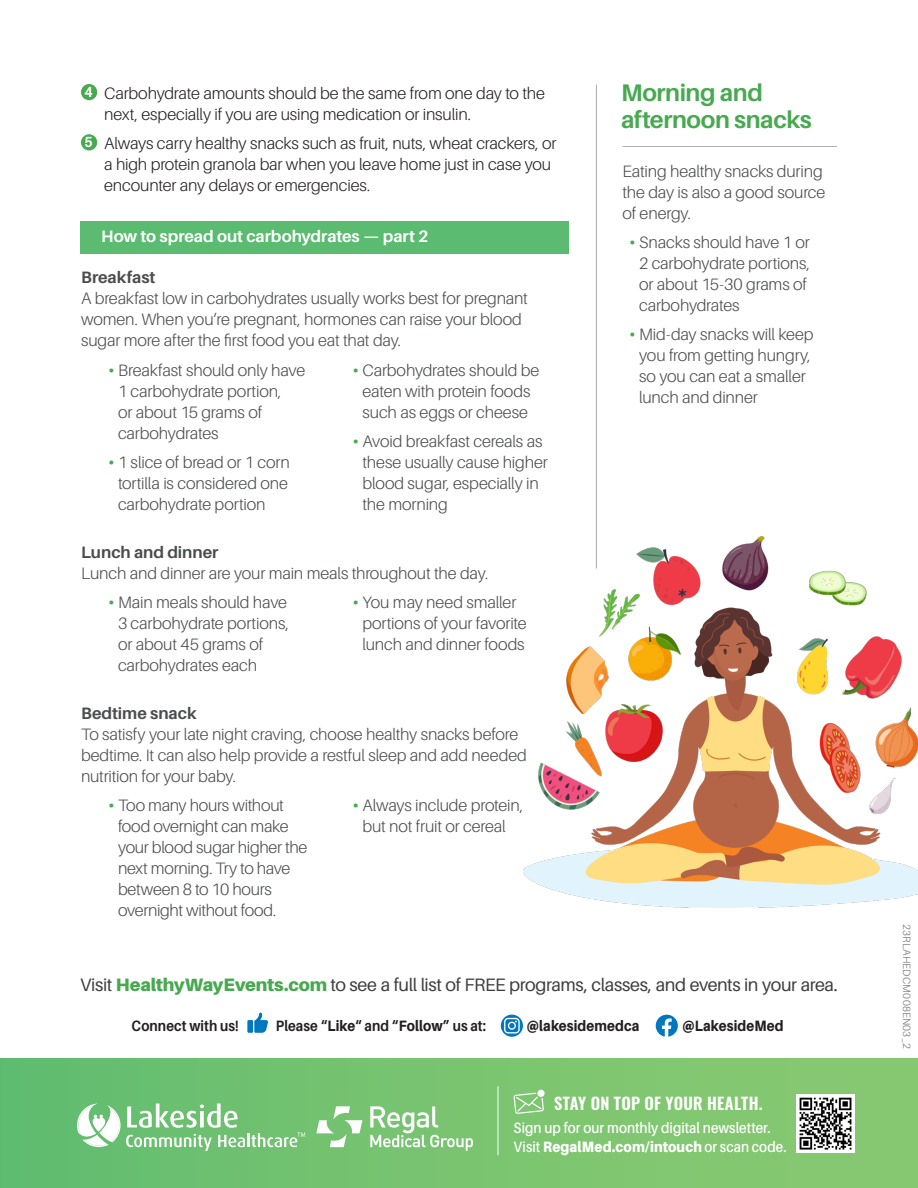
<style>
.page{position:relative;width:918px;height:1188px;background:#fff}
.page>*{position:absolute;margin:0;border:0;box-sizing:border-box;transform-origin:0 0}
.t1{font:700 24px/27px "Aileron";letter-spacing:-.015em;color:#48a951}
.t2{font:18px "Aileron";letter-spacing:-.025em;color:#3e3e3f}
.Body{font:300 16.5px/21px "Aileron";letter-spacing:-.01em;color:#4b4c4d}
.Body-2{font:300 16.5px/21px "Aileron";letter-spacing:-.01em;color:#231f20}
.Body-3{font:700 16.5px "Aileron";color:#4b4c4d}
.Body-4{font:700 16.5px "Aileron";letter-spacing:-.005em;color:#fff}
.Body-5{font:16.35px "Oswald";letter-spacing:.01em;color:#fff}
.Body-6{font:600 15px/19.5px "Aileron";color:#fff;scale:.89 1}
.Body-7{font:700 15px "Aileron";letter-spacing:.01em;color:#231f20;scale:.89 1}
.Body-8{font:800 15px "Aileron";letter-spacing:.01em;color:#231f20;scale:.89 1}
.t3{font:700 14.7px "Aileron";color:#fff;scale:.9 1}
.Body-9{font:300 10.5px "Aileron";letter-spacing:.015em;color:#717275}
.s1{font-weight:600;font-size:18px;color:#48a951}
.s2{font-weight:900;color:#48a951}
.s3{font-weight:800}
.s4{font-weight:900}
</style>
<div class="page">
<div style="left:81px;top:84px;width:16px;height:16px;background:#48a951;border-radius:50%"></div>
<div style="left:81px;top:134px;width:16px;height:16px;background:#48a951;border-radius:50%"></div>
<hr style="left:596px;top:85px;width:1px;height:483px;background:#a8a9ad">
<div style="left:81px;top:222px;width:488px;height:32px;background:#5bbb70"></div>
<hr style="left:622px;top:146px;width:215px;height:1px;background:#a8a9ad">
<img style="left:523px;top:536px;width:395px;height:372px">
<div style="left:0;top:1058px;width:918px;height:130px;background:linear-gradient(to right,#62bc6f,#8dca73)"></div>
<img style="left:797px;top:1095px;width:58px;height:58px">
<svg style="left:513px;top:1093px;width:31px;height:21px"></svg>
<div style="left:537px;top:1090px;width:8px;height:7px;background:#fff;border-radius:50%"></div>
<svg style="left:370px;top:1106px;width:103px;height:45px"></svg>
<svg style="left:316px;top:1106px;width:46px;height:41px"></svg>
<svg style="left:77px;top:1104px;width:228px;height:47px"></svg>
<hr style="left:498px;top:1086px;width:1px;height:69px;background:#fff">
<div style="left:247px;top:1020px;width:6px;height:13px;background:#0078c0"></div>
<svg style="left:254px;top:1013px;width:14px;height:20px"></svg>
<svg style="left:501px;top:1015px;width:22px;height:22px"></svg>
<svg style="left:656px;top:1015px;width:22px;height:22px"></svg>
<p class="t3" style="left:85px;top:84px;width:11px">4</p>
<p class="Body-2" style="left:104px;top:83px;width:442px">Carbohydrate amounts should be the same from one day to the next, especially if you are using medication or insulin.</p>
<p class="t3" style="left:85px;top:134px;width:11px">5</p>
<p class="Body-2" style="left:104px;top:133px;width:454px">Always carry healthy snacks such as fruit, nuts, wheat crackers, or a high protein granola bar when you leave home just in case you encounter any delays or emergencies.</p>
<p class="Body-4" style="left:101px;top:227px;width:329px">How to spread out carbohydrates — part 2</p>
<p class="Body-3" style="left:81px;top:269px;width:76px">Breakfast</p>
<p class="Body" style="left:81px;top:288px;width:448px">A breakfast low in carbohydrates usually works best for pregnant women. When you’re pregnant, hormones can raise your blood sugar more after the first food you eat that day.</p>
<p class="Body" style="left:118px;top:360px;width:189px;text-indent:-10px"><span class="s1">•</span> Breakfast should only have<br>1 carbohydrate portion,<br>or about 15 grams of carbohydrates</p>
<p class="Body" style="left:118px;top:452px;width:173px;text-align:justify;text-indent:-10px"><span class="s1">•</span> 1 slice of bread or 1 corn tortilla is considered one carbohydrate portion</p>
<p class="Body" style="left:352px;top:360px;width:189px;text-align:center"><span class="s1">•</span> Carbohydrates should be eaten with protein foods such as eggs or cheese</p>
<p class="Body" style="left:362px;top:431px;width:187px;text-indent:-10px"><span class="s1">•</span> Avoid breakfast cereals as these usually cause higher blood sugar, especially in the morning</p>
<p class="Body-3" style="left:81px;top:543px;width:139px">Lunch and dinner</p>
<p class="Body" style="left:81px;top:563px;width:409px">Lunch and dinner are your main meals throughout the day.</p>
<p class="Body" style="left:118px;top:592px;width:172px;text-indent:-10px"><span class="s1">•</span> Main meals should have<br>3 carbohydrate portions, or about 45 grams of carbohydrates each</p>
<p class="Body" style="left:362px;top:592px;width:166px;text-indent:-10px"><span class="s1">•</span> You may need smaller portions of your favorite lunch and dinner foods</p>
<p class="Body-3" style="left:81px;top:704px;width:117px">Bedtime snack</p>
<p class="Body" style="left:81px;top:724px;width:448px">To satisfy your late night craving, choose healthy snacks before bedtime. It can also help provide a restful sleep and add needed nutrition for your baby.</p>
<p class="Body" style="left:118px;top:795px;width:191px;text-indent:-10px"><span class="s1">•</span> Too many hours without food overnight can make your blood sugar higher the next morning. Try to have between 8 to 10 hours overnight without food.</p>
<p class="Body" style="left:352px;top:795px;width:172px;text-align:center"><span class="s1">•</span> Always include protein, but not fruit or cereal</p>
<p class="t1" style="left:621px;top:79px;width:192px">Morning and afternoon snacks</p>
<p class="Body" style="left:622px;top:161px;width:205px">Eating healthy snacks during the day is also a good source of energy.</p>
<p class="Body" style="left:639px;top:232px;width:172px;text-indent:-10px"><span class="s1">•</span> Snacks should have 1 or<br>2 carbohydrate portions, or about 15-30 grams of carbohydrates</p>
<p class="Body" style="left:639px;top:324px;width:176px;text-indent:-10px"><span class="s1">•</span> Mid-day snacks will keep you from getting hungry, so you can eat a smaller lunch and dinner</p>
<p class="t2" style="left:80px;top:975px;width:759px">Visit <span class="s2">HealthyWayEvents.com</span> to see a full list of FREE programs, classes, and events in your area.</p>
<p class="Body-7" style="left:132px;top:1018px;width:122px">Connect with us!</p>
<p class="Body-7" style="left:276px;top:1018px;width:238px">Please “<span class="s3">Like</span>“ and “<span class="s3">Follow</span>” us at:</p>
<p class="Body-8" style="left:527px;top:1018px;width:128px">@lakesidemedca</p>
<p class="Body-8" style="left:683px;top:1018px;width:115px">@LakesideMed</p>
<p class="Body-5" style="left:554px;top:1089px;width:210px">STAY ON TOP OF YOUR HEALTH.</p>
<p class="Body-6" style="left:514px;top:1118px;width:308px">Sign up for our monthly digital newsletter.<br>Visit <span class="s4">RegalMed.com/intouch</span> or scan code.</p>
<p class="Body-9" style="left:913px;top:924px;width:126px;rotate:90deg">23RLAHEDCM008EN03_2</p>
</div>
